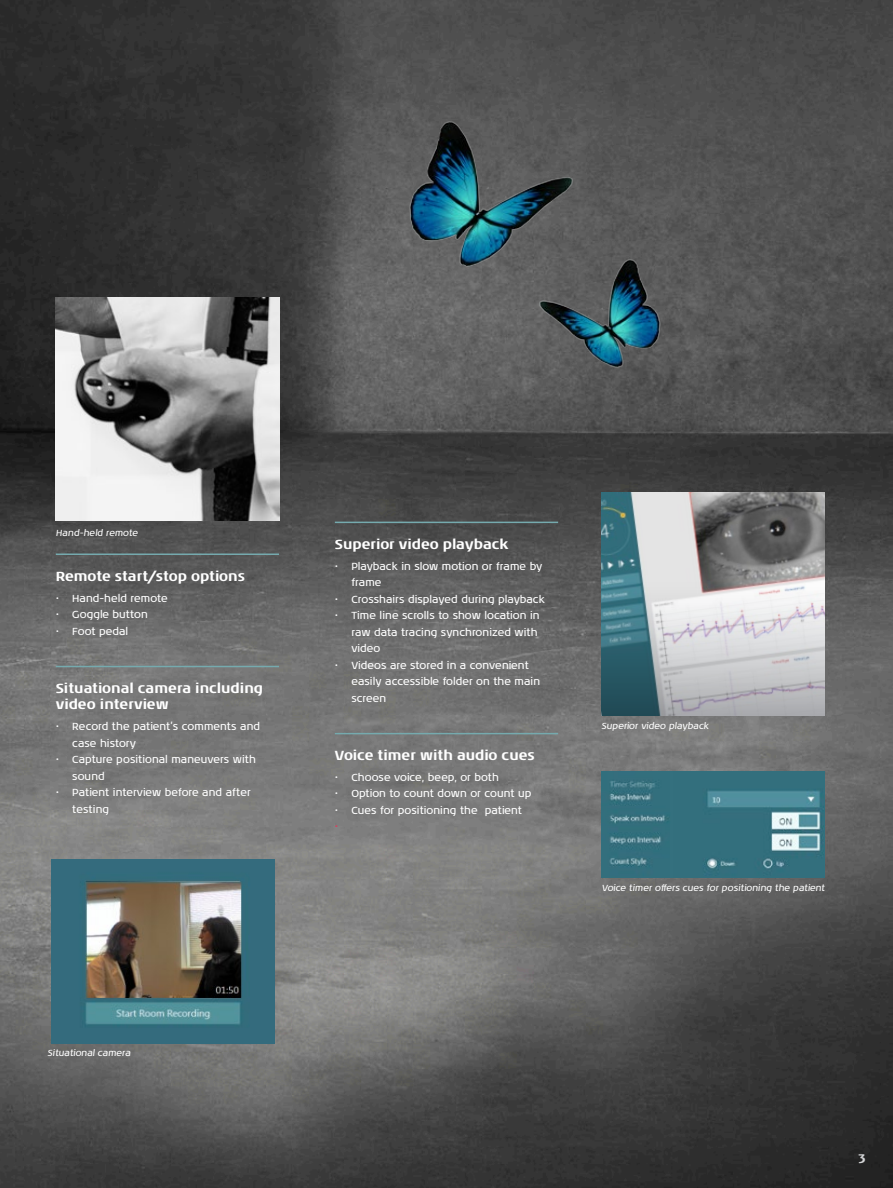
<style>
.page{position:relative;width:893px;height:1188px;background:#fff}
.page>*{position:absolute;margin:0;border:0;box-sizing:border-box;transform-origin:0 0}
.Subheading_white{font:700 13.5px/16.5px "Noa LT Pro";letter-spacing:-.005em;color:#fff}
.Fact_body{font:700 13.5px "Noa LT Pro";color:#d4d5d7}
.t1{font:10.5px/16.5px "Noa LT Pro";color:#fff}
.t2{font:10.5px "Noa LT Pro";color:#e3385b}
.t3{font:italic 9px "Noa LT Pro";color:#fff}
</style>
<div class="page">
<img style="left:0;top:0;width:893px;height:1188px">
<hr style="left:56px;top:554px;width:223px;height:1px;background:#75aaae">
<hr style="left:56px;top:666px;width:223px;height:1px;background:#75aaae">
<hr style="left:335px;top:522px;width:223px;height:1px;background:#75aaae">
<hr style="left:335px;top:733px;width:223px;height:1px;background:#75aaae">
<img style="left:51px;top:860px;width:223px;height:183px">
<img style="left:86px;top:882px;width:155px;height:116px">
<img style="left:601px;top:493px;width:224px;height:222px">
<img style="left:672px;top:771px;width:153px;height:106px">
<img style="left:601px;top:771px;width:71px;height:106px">
<img style="left:400px;top:113px;width:179px;height:164px">
<img style="left:534px;top:254px;width:134px;height:122px">
<img style="left:56px;top:297px;width:223px;height:223px">
<p class="t3" style="left:56px;top:526px;width:83px">Hand-held remote</p>
<p class="Subheading_white" style="left:56px;top:567px;width:191px">Remote start/stop options</p>
<p class="t1" style="left:56px;top:589px;width:114px">• Hand-held remote</p>
<p class="t1" style="left:56px;top:606px;width:93px">• Goggle button</p>
<p class="t1" style="left:56px;top:622px;width:74px">• Foot pedal</p>
<p class="Subheading_white" style="left:56px;top:679px;width:209px">Situational camera including video interview</p>
<p class="t1" style="left:72px;top:718px;width:189px;text-indent:-17px">• Record the patient’s comments and case history</p>
<p class="t1" style="left:72px;top:751px;width:185px;text-indent:-17px">• Capture positional maneuvers with sound</p>
<p class="t1" style="left:72px;top:784px;width:180px;text-indent:-17px">• Patient interview before and after testing</p>
<p class="t3" style="left:48px;top:1047px;width:84px">Situational camera</p>
<p class="Subheading_white" style="left:335px;top:535px;width:175px">Superior video playback</p>
<p class="t1" style="left:351px;top:557px;width:193px;text-indent:-17px">• Playback in slow motion or frame by frame</p>
<p class="t1" style="left:335px;top:590px;width:211px">• Crosshairs displayed during playback</p>
<p class="t1" style="left:351px;top:607px;width:190px;text-indent:-17px">• Time line scrolls to show location in raw data tracing synchronized with video</p>
<p class="t1" style="left:351px;top:656px;width:190px;text-indent:-17px">• Videos are stored in a convenient easily accessible folder on the main screen</p>
<p class="Subheading_white" style="left:335px;top:746px;width:201px">Voice timer with audio cues</p>
<p class="t1" style="left:335px;top:769px;width:166px">• Choose voice, beep, or both</p>
<p class="t1" style="left:335px;top:785px;width:198px">• Option to count down or count up</p>
<p class="t1" style="left:335px;top:802px;width:189px">• Cues for positioning the patient</p>
<p class="t2" style="left:335px;top:819px;width:5px">•</p>
<p class="t3" style="left:601px;top:720px;width:109px">Superior video playback</p>
<p class="t3" style="left:602px;top:882px;width:225px">Voice timer offers cues for positioning the patient</p>
<p class="Fact_body" style="left:858px;top:1147px;width:9px">3</p>
</div>
